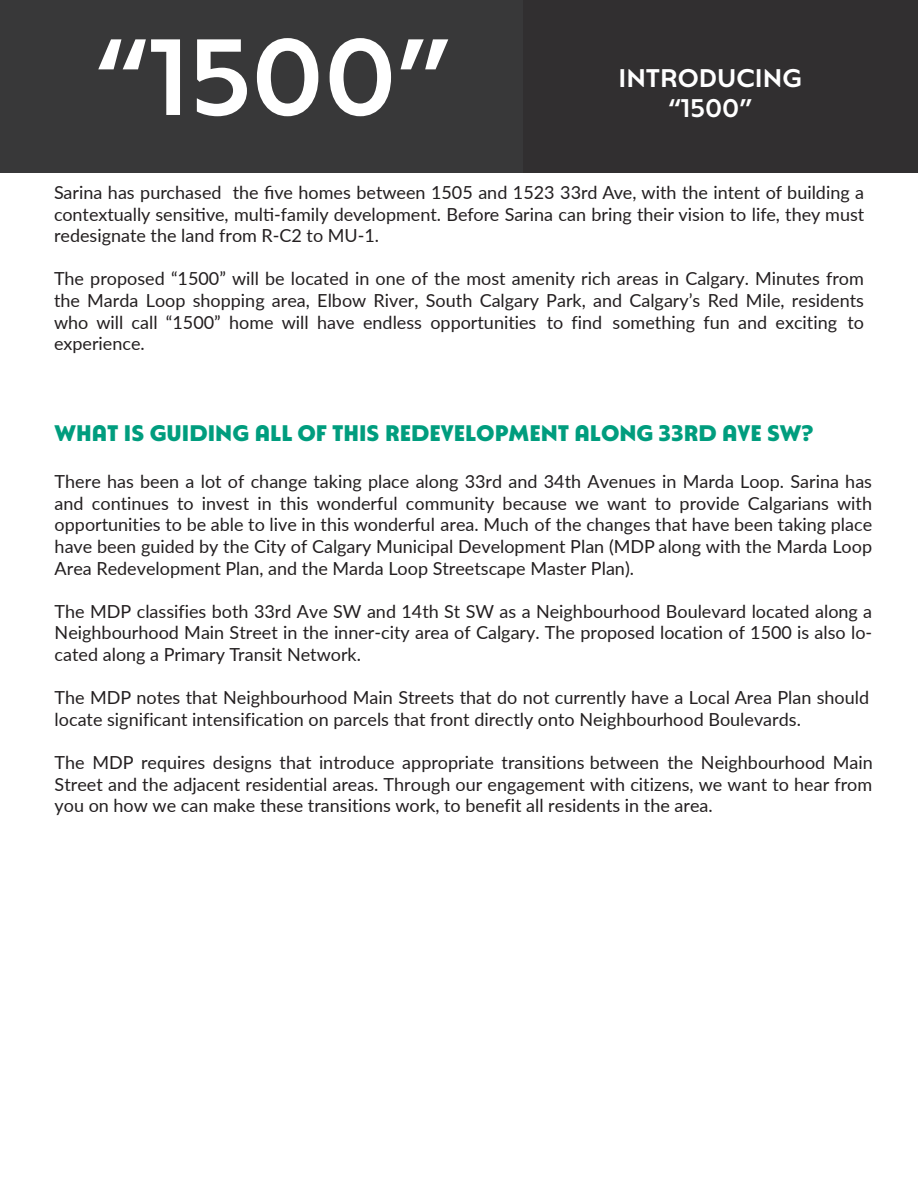
<style>
.page{position:relative;width:918px;height:1188px;background:#fff}
.page>*{position:absolute;margin:0;border:0;box-sizing:border-box;transform-origin:0 0}
.t1{font:500 108px "Natom Pro";color:#fff}
.t2{font:500 25.5px/30.6px "Natom Pro";color:#fff;text-align:center}
.t3{font:700 22.5px "Natom Pro Title";color:#009d7e}
.t4{font:18px/21.6px "Lato";color:#231f20;text-align:justify}
</style>
<div class="page">
<div style="left:0;top:0;width:918px;height:173px;background:#383839"></div>
<div style="left:524px;top:0;width:394px;height:173px;background:#312f30"></div>
<p class="t1" style="left:95px;top:0;width:356px">“1500”</p>
<p class="t2" style="left:619px;top:61px;width:185px">INTRODUCING “1500”</p>
<p class="t4" style="left:54px;top:181px;width:812px">Sarina has purchased the five homes between 1505 and 1523 33rd Ave, with the intent of building a contextually sensitive, multi-family development. Before Sarina can bring their vision to life, they must redesignate the land from R-C2 to MU-1.</p>
<p class="t4" style="left:54px;top:267px;width:811px">The proposed “1500” will be located in one of the most amenity rich areas in Calgary. Minutes from the Marda Loop shopping area, Elbow River, South Calgary Park, and Calgary’s Red Mile, residents who will call “1500” home will have endless opportunities to find something fun and exciting to experience.</p>
<p class="t3" style="left:55px;top:414px;width:760px">WHAT IS GUIDING ALL OF THIS REDEVELOPMENT ALONG 33RD AVE SW?</p>
<p class="t4" style="left:55px;top:470px;width:819px">There has been a lot of change taking place along 33rd and 34th Avenues in Marda Loop. Sarina has and continues to invest in this wonderful community because we want to provide Calgarians with opportunities to be able to live in this wonderful area. Much of the changes that have been taking place have been guided by the City of Calgary Municipal Development Plan (MDP along with the Marda Loop Area Redevelopment Plan, and the Marda Loop Streetscape Master Plan).</p>
<p class="t4" style="left:55px;top:600px;width:819px">The MDP classifies both 33rd Ave SW and 14th St SW as a Neighbourhood Boulevard located along a Neighbourhood Main Street in the inner-city area of Calgary. The proposed location of 1500 is also lo&shy;cated along a Primary Transit Network.</p>
<p class="t4" style="left:55px;top:686px;width:816px">The MDP notes that Neighbourhood Main Streets that do not currently have a Local Area Plan should locate significant intensification on parcels that front directly onto Neighbourhood Boulevards.</p>
<p class="t4" style="left:55px;top:751px;width:820px">The MDP requires designs that introduce appropriate transitions between the Neighbourhood Main Street and the adjacent residential areas. Through our engagement with citizens, we want to hear from you on how we can make these transitions work, to benefit all residents in the area.</p>
</div>
